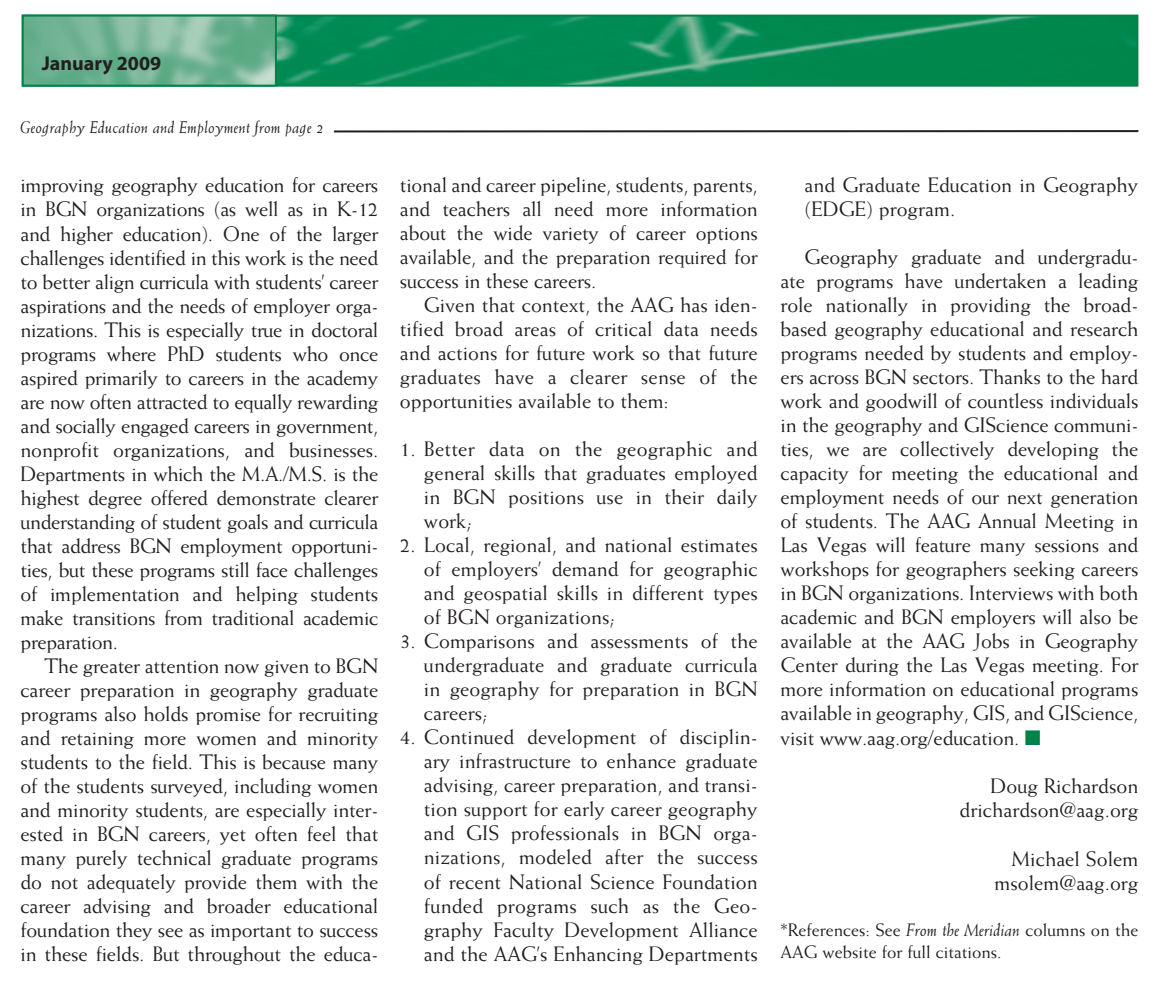
<style>
.page{position:relative;width:1165px;height:1001px;background:#fff}
.page>*{position:absolute;margin:0;border:0;box-sizing:border-box;transform-origin:0 0}
.t1{font:21px/24px "Weiss";color:#231f20;text-align:justify}
.t2{font:700 20px "Myriad";color:#231f20}
.t3{font:18px/22px "Weiss";color:#231f20}
.t4{font:italic 17px "Weiss";letter-spacing:.01em;color:#231f20}
.s1{color:#008348}
.s2{font-style:italic}
</style>
<div class="page">
<img style="left:277px;top:18px;width:858px;height:66px">
<div style="left:22px;top:15px;width:1116px;height:72px;border:2px solid #008348"></div>
<img style="left:25px;top:18px;width:249px;height:66px">
<div style="left:22px;top:15px;width:255px;height:72px;border:2px solid #008348"></div>
<hr style="left:334px;top:130px;width:804px;height:2px;background:#231f20">
<p class="t2" style="left:42px;top:55px;width:121px">January 2009</p>
<p class="t4" style="left:20px;top:121px;width:305px">Geography Education and Employment from page 2</p>
<p class="t1" style="left:21px;top:175px;width:359px">improving geography education for careers in BGN organizations (as well as in K-12 and higher education). One of the larger challenges identified in this work is the need to better align curricula with students’ career aspirations and the needs of employer orga&shy;nizations. This is especially true in doctoral programs where PhD students who once aspired primarily to careers in the academy are now often attracted to equally rewarding and socially engaged careers in government, nonprofit organizations, and businesses.<br>Departments in which the M.A./M.S. is the highest degree offered demonstrate clearer understanding of student goals and curricula that address BGN employment opportuni&shy;ties, but these programs still face challenges of implementation and helping students make transitions from traditional academic preparation.</p>
<p class="t1" style="left:21px;top:655px;width:359px;text-indent:24px">The greater attention now given to BGN career preparation in geography graduate programs also holds promise for recruiting and retaining more women and minority students to the field. This is because many of the students surveyed, including women and minority students, are especially inter&shy;ested in BGN careers, yet often feel that many purely technical graduate programs do not adequately provide them with the career advising and broader educational foundation they see as important to success in these fields. But throughout the educa-</p>
<p class="t1" style="left:400px;top:174px;width:359px">tional and career pipeline, students, parents, and teachers all need more information about the wide variety of career options available, and the preparation required for success in these careers.</p>
<p class="t1" style="left:400px;top:294px;width:359px;text-indent:24px">Given that context, the AAG has iden&shy;tified broad areas of critical data needs and actions for future work so that future graduates have a clearer sense of the opportunities available to them:</p>
<p class="t1" style="left:424px;top:438px;width:335px;text-indent:-24px">1. Better data on the geographic and general skills that graduates employed in BGN positions use in their daily work;</p>
<p class="t1" style="left:424px;top:534px;width:335px;text-indent:-24px">2. Local, regional, and national estimates of employers’ demand for geographic and geospatial skills in different types of BGN organizations;</p>
<p class="t1" style="left:424px;top:630px;width:335px;text-indent:-24px">3. Comparisons and assessments of the undergraduate and graduate curricula in geography for preparation in BGN careers;</p>
<p class="t1" style="left:424px;top:726px;width:335px;text-indent:-24px">4. Continued development of disciplin&shy;ary infrastructure to enhance graduate advising, career preparation, and transi&shy;tion support for early career geography and GIS professionals in BGN orga&shy;nizations, modeled after the success of recent National Science Foundation funded programs such as the Geo&shy;graphy Faculty Development Alliance and the AAG’s Enhancing Departments</p>
<p class="t1" style="left:804px;top:174px;width:335px">and Graduate Education in Geography (EDGE) program.</p>
<p class="t1" style="left:780px;top:246px;width:359px;text-indent:24px">Geography graduate and undergradu&shy;ate programs have undertaken a leading role nationally in providing the broad&shy;based geography educational and research programs needed by students and employ&shy;ers across BGN sectors. Thanks to the hard work and goodwill of countless individuals in the geography and GIScience communi&shy;ties, we are collectively developing the capacity for meeting the educational and employment needs of our next generation of students. The AAG Annual Meeting in Las Vegas will feature many sessions and workshops for geographers seeking careers in BGN organizations. Interviews with both academic and BGN employers will also be available at the AAG Jobs in Geography Center during the Las Vegas meeting. For more information on educational programs available in geography, GIS, and GIScience, visit www.aag.org/education. <span class="s1">■</span></p>
<p class="t1" style="left:959px;top:775px;width:180px;text-align:right">Doug Richardson drichardson@aag.org</p>
<p class="t1" style="left:994px;top:847px;width:145px;text-align:right">Michael Solem msolem@aag.org</p>
<p class="t3" style="left:780px;top:919px;width:359px">*References: See <span class="s2">From the Meridian</span> columns on the<br>AAG website for full citations.</p>
</div>
